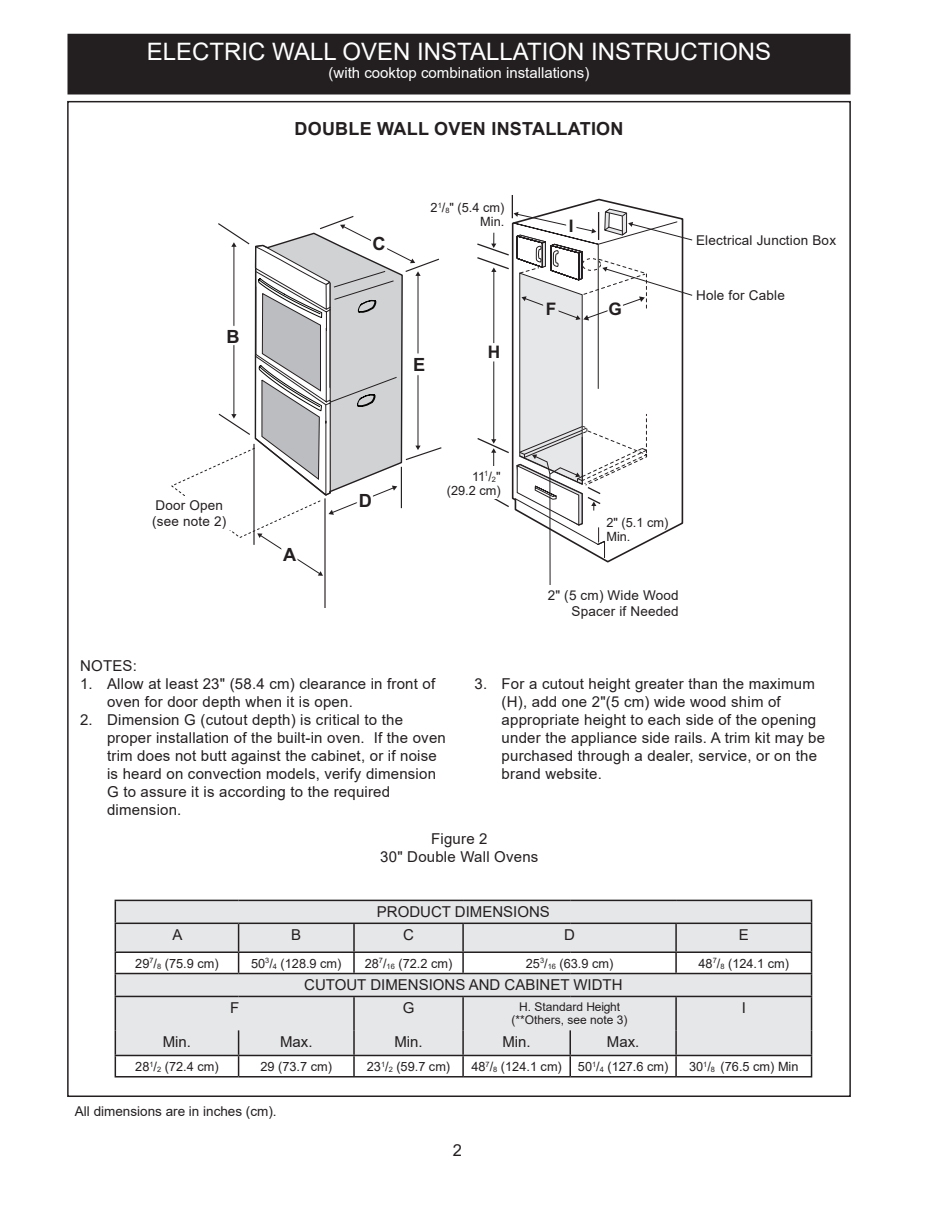
<style>
.page{position:relative;width:945px;height:1215px;background:#fff}
.page>*{position:absolute;margin:0;border:0;box-sizing:border-box;transform-origin:0 0}
.t1{font:24px "Arial";color:#fff}
.t2{font:700 18.15px "Arial";color:#231f20}
.t3{font:700 18px "Arial";letter-spacing:.015em;color:#231f20}
.t4{font:700 17.25px "Arial";color:#231f20}
.t5{font:16.5px "Arial";color:#231f20}
.t6{font:15px/18px "Arial";letter-spacing:.015em;color:#231f20}
.t7{font:15px "Arial";color:#fff}
.t8{font:13.5px/16.2px "Arial";letter-spacing:.015em;color:#231f20}
.t9{font:12.75px/14.1px "Arial";color:#231f20;text-align:right}
.t10{font:12px/13.2px "Arial";color:#231f20;text-align:center}
</style>
<div class="page">
<div style="left:68px;top:34px;width:782px;height:60px;background:#231f20"></div>
<svg style="left:171px;top:216px;width:271px;height:360px"></svg>
<div style="left:226px;top:326px;width:15px;height:19px;background:#fff"></div>
<svg style="left:477px;top:195px;width:215px;height:390px"></svg>
<div style="left:143px;top:497px;width:92px;height:33px;background:#fff"></div>
<div style="left:442px;top:467px;width:59px;height:32px;background:#fff"></div>
<svg style="left:116px;top:901px;width:695px;height:154px;background:#e6e7e9"></svg>
<svg style="left:464px;top:1056px;width:211px;height:1px"></svg>
<hr style="left:115px;top:900px;width:124px;height:1px;background:#231f20">
<hr style="left:239px;top:900px;width:115px;height:1px;background:#231f20">
<hr style="left:354px;top:900px;width:109px;height:1px;background:#231f20">
<hr style="left:463px;top:900px;width:107px;height:1px;background:#231f20">
<hr style="left:570px;top:900px;width:106px;height:1px;background:#231f20">
<hr style="left:676px;top:900px;width:136px;height:1px;background:#231f20">
<hr style="left:115px;top:923px;width:124px;height:1px;background:#231f20">
<hr style="left:239px;top:923px;width:115px;height:1px;background:#231f20">
<hr style="left:354px;top:923px;width:109px;height:1px;background:#231f20">
<hr style="left:353px;top:924px;width:2px;height:27px;background:#231f20">
<hr style="left:463px;top:923px;width:107px;height:1px;background:#231f20">
<hr style="left:462px;top:924px;width:2px;height:27px;background:#231f20">
<hr style="left:570px;top:923px;width:106px;height:1px;background:#231f20">
<hr style="left:676px;top:923px;width:136px;height:1px;background:#231f20">
<hr style="left:675px;top:924px;width:2px;height:27px;background:#231f20">
<hr style="left:115px;top:951px;width:124px;height:2px;background:#231f20">
<hr style="left:239px;top:951px;width:115px;height:2px;background:#231f20">
<svg style="left:238px;top:924px;width:1px;height:49px"></svg>
<hr style="left:354px;top:951px;width:109px;height:2px;background:#231f20">
<hr style="left:353px;top:953px;width:2px;height:20px;background:#231f20">
<hr style="left:463px;top:951px;width:107px;height:2px;background:#231f20">
<hr style="left:462px;top:953px;width:2px;height:20px;background:#231f20">
<hr style="left:570px;top:951px;width:106px;height:2px;background:#231f20">
<hr style="left:676px;top:951px;width:136px;height:2px;background:#231f20">
<hr style="left:675px;top:953px;width:2px;height:20px;background:#231f20">
<hr style="left:115px;top:973px;width:124px;height:1px;background:#231f20">
<svg style="left:115px;top:901px;width:1px;height:95px"></svg>
<hr style="left:239px;top:973px;width:115px;height:1px;background:#231f20">
<hr style="left:354px;top:973px;width:109px;height:1px;background:#231f20">
<hr style="left:463px;top:973px;width:107px;height:1px;background:#231f20">
<hr style="left:570px;top:973px;width:106px;height:1px;background:#231f20">
<hr style="left:676px;top:973px;width:136px;height:1px;background:#231f20">
<svg style="left:811px;top:901px;width:1px;height:95px"></svg>
<hr style="left:115px;top:996px;width:124px;height:1px;background:#231f20">
<hr style="left:115px;top:997px;width:1px;height:33px;background:#231f20">
<hr style="left:239px;top:996px;width:115px;height:1px;background:#231f20">
<hr style="left:354px;top:996px;width:109px;height:1px;background:#231f20">
<hr style="left:353px;top:997px;width:2px;height:33px;background:#231f20">
<hr style="left:463px;top:996px;width:107px;height:1px;background:#231f20">
<hr style="left:462px;top:997px;width:2px;height:33px;background:#231f20">
<hr style="left:570px;top:996px;width:106px;height:1px;background:#231f20">
<hr style="left:676px;top:996px;width:136px;height:1px;background:#231f20">
<hr style="left:675px;top:997px;width:2px;height:33px;background:#231f20">
<hr style="left:811px;top:997px;width:1px;height:33px;background:#231f20">
<hr style="left:353px;top:1030px;width:2px;height:25px;background:#231f20">
<hr style="left:462px;top:1030px;width:2px;height:25px;background:#231f20">
<hr style="left:569px;top:1030px;width:2px;height:25px;background:#231f20">
<hr style="left:675px;top:1030px;width:2px;height:25px;background:#231f20">
<hr style="left:115px;top:1055px;width:124px;height:1px;background:#231f20">
<svg style="left:115px;top:1030px;width:1px;height:46px"></svg>
<hr style="left:239px;top:1055px;width:115px;height:1px;background:#231f20">
<svg style="left:238px;top:1030px;width:1px;height:46px"></svg>
<hr style="left:354px;top:1055px;width:109px;height:1px;background:#231f20">
<hr style="left:353px;top:1056px;width:2px;height:20px;background:#231f20">
<hr style="left:463px;top:1055px;width:107px;height:1px;background:#231f20">
<hr style="left:462px;top:1056px;width:2px;height:20px;background:#231f20">
<hr style="left:570px;top:1055px;width:106px;height:1px;background:#231f20">
<hr style="left:569px;top:1056px;width:2px;height:20px;background:#231f20">
<hr style="left:676px;top:1055px;width:136px;height:1px;background:#231f20">
<hr style="left:675px;top:1056px;width:2px;height:20px;background:#231f20">
<svg style="left:811px;top:1030px;width:1px;height:46px"></svg>
<hr style="left:115px;top:1076px;width:124px;height:2px;background:#231f20">
<hr style="left:239px;top:1076px;width:115px;height:2px;background:#231f20">
<hr style="left:354px;top:1076px;width:109px;height:2px;background:#231f20">
<hr style="left:463px;top:1076px;width:107px;height:2px;background:#231f20">
<hr style="left:570px;top:1076px;width:106px;height:2px;background:#231f20">
<hr style="left:676px;top:1076px;width:136px;height:2px;background:#231f20">
<h1 class="t1" style="left:147px;top:35px;width:626px">ELECTRIC WALL OVEN INSTALLATION INSTRUCTIONS</h1>
<p class="t7" style="left:329px;top:62px;width:262px">(with cooktop combination installations)</p>
<p class="t3" style="left:295px;top:116px;width:331px">DOUBLE WALL OVEN INSTALLATION</p>
<p class="t2" style="left:227px;top:324px;width:15px">B</p>
<p class="t8" style="left:152px;top:497px;width:76px">Door Open (see note 2)</p>
<p class="t2" style="left:283px;top:542px;width:15px">A</p>
<p class="t2" style="left:372px;top:231px;width:15px">C</p>
<p class="t9" style="left:431px;top:201px;width:75px">2<sup>1</sup>/<sub>8</sub>" (5.4 cm)<br>Min.</p>
<p class="t2" style="left:413px;top:352px;width:14px">E</p>
<p class="t4" style="left:488px;top:340px;width:14px">H</p>
<p class="t2" style="left:359px;top:488px;width:15px">D</p>
<p class="t9" style="left:447px;top:469px;width:55px">11<sup>1</sup>/<sub>2</sub>" (29.2 cm)</p>
<p class="t4" style="left:569px;top:214px;width:6px">I</p>
<p class="t4" style="left:546px;top:297px;width:12px">F</p>
<p class="t4" style="left:608px;top:296px;width:15px">G</p>
<p class="t8" style="left:696px;top:232px;width:141px">Electrical Junction Box</p>
<p class="t8" style="left:696px;top:288px;width:90px">Hole for Cable</p>
<p class="t9" style="left:606px;top:515px;width:63px;text-align:left">2" (5.1 cm)<br>Min.</p>
<p class="t8" style="left:548px;top:587px;width:132px;text-align:right">2" (5 cm) Wide Wood<br>Spacer if Needed</p>
<p class="t6" style="left:80px;top:656px;width:58px">NOTES:</p>
<p class="t6" style="left:107px;top:674px;width:330px;text-indent:-27px">1. Allow at least 23" (58.4 cm) clearance in front of oven for door depth when it is open.</p>
<p class="t6" style="left:107px;top:710px;width:340px;text-indent:-27px">2. Dimension G (cutout depth) is critical to the proper installation of the built-in oven. If the oven trim does not butt against the cabinet, or if noise is heard on convection models, verify dimension G to assure it is according to the required dimension.</p>
<p class="t6" style="left:502px;top:675px;width:325px;text-indent:-27px">3. For a cutout height greater than the maximum (H), add one 2"(5 cm) wide wood shim of appropriate height to each side of the opening under the appliance side rails. A trim kit may be purchased through a dealer, service, or on the brand website.</p>
<p class="t6" style="left:380px;top:829px;width:160px;text-align:center">Figure 2<br>30" Double Wall Ovens</p>
<p class="t6" style="left:377px;top:903px;width:175px">PRODUCT DIMENSIONS</p>
<p class="t6" style="left:172px;top:926px;width:12px">A</p>
<p class="t6" style="left:291px;top:926px;width:12px">B</p>
<p class="t6" style="left:403px;top:926px;width:12px">C</p>
<p class="t6" style="left:564px;top:926px;width:12px">D</p>
<p class="t6" style="left:739px;top:926px;width:12px">E</p>
<p class="t9" style="left:135px;top:956px;width:85px">29<sup>7</sup>/<sub>8</sub> (75.9 cm)</p>
<p class="t9" style="left:251px;top:956px;width:92px">50<sup>3</sup>/<sub>4</sub> (128.9 cm)</p>
<p class="t9" style="left:365px;top:956px;width:89px">28<sup>7</sup>/<sub>16</sub> (72.2 cm)</p>
<p class="t9" style="left:526px;top:956px;width:89px">25<sup>3</sup>/<sub>16</sub> (63.9 cm)</p>
<p class="t9" style="left:699px;top:956px;width:92px">48<sup>7</sup>/<sub>8</sub> (124.1 cm)</p>
<p class="t6" style="left:304px;top:976px;width:320px">CUTOUT DIMENSIONS AND CABINET WIDTH</p>
<p class="t6" style="left:230px;top:999px;width:11px">F</p>
<p class="t6" style="left:403px;top:999px;width:13px">G</p>
<p class="t10" style="left:512px;top:1000px;width:118px">H. Standard Height (**Others, see note 3)</p>
<p class="t6" style="left:742px;top:999px;width:6px">I</p>
<p class="t6" style="left:163px;top:1033px;width:30px">Min.</p>
<p class="t6" style="left:280px;top:1033px;width:34px">Max.</p>
<p class="t6" style="left:394px;top:1033px;width:30px">Min.</p>
<p class="t6" style="left:502px;top:1033px;width:30px">Min.</p>
<p class="t6" style="left:607px;top:1033px;width:34px">Max.</p>
<p class="t9" style="left:135px;top:1059px;width:85px">28<sup>1</sup>/<sub>2</sub> (72.4 cm)</p>
<p class="t9" style="left:261px;top:1059px;width:73px">29 (73.7 cm)</p>
<p class="t9" style="left:367px;top:1059px;width:85px">23<sup>1</sup>/<sub>2</sub> (59.7 cm)</p>
<p class="t9" style="left:471px;top:1059px;width:92px">48<sup>7</sup>/<sub>8</sub> (124.1 cm)</p>
<p class="t9" style="left:578px;top:1059px;width:92px">50<sup>1</sup>/<sub>4</sub> (127.6 cm)</p>
<p class="t9" style="left:689px;top:1059px;width:111px">30<sup>1</sup>/<sub>8</sub> (76.5 cm) Min</p>
<p class="t8" style="left:75px;top:1103px;width:203px">All dimensions are in inches (cm).</p>
<p class="t5" style="left:453px;top:1139px;width:11px">2</p>
</div>
